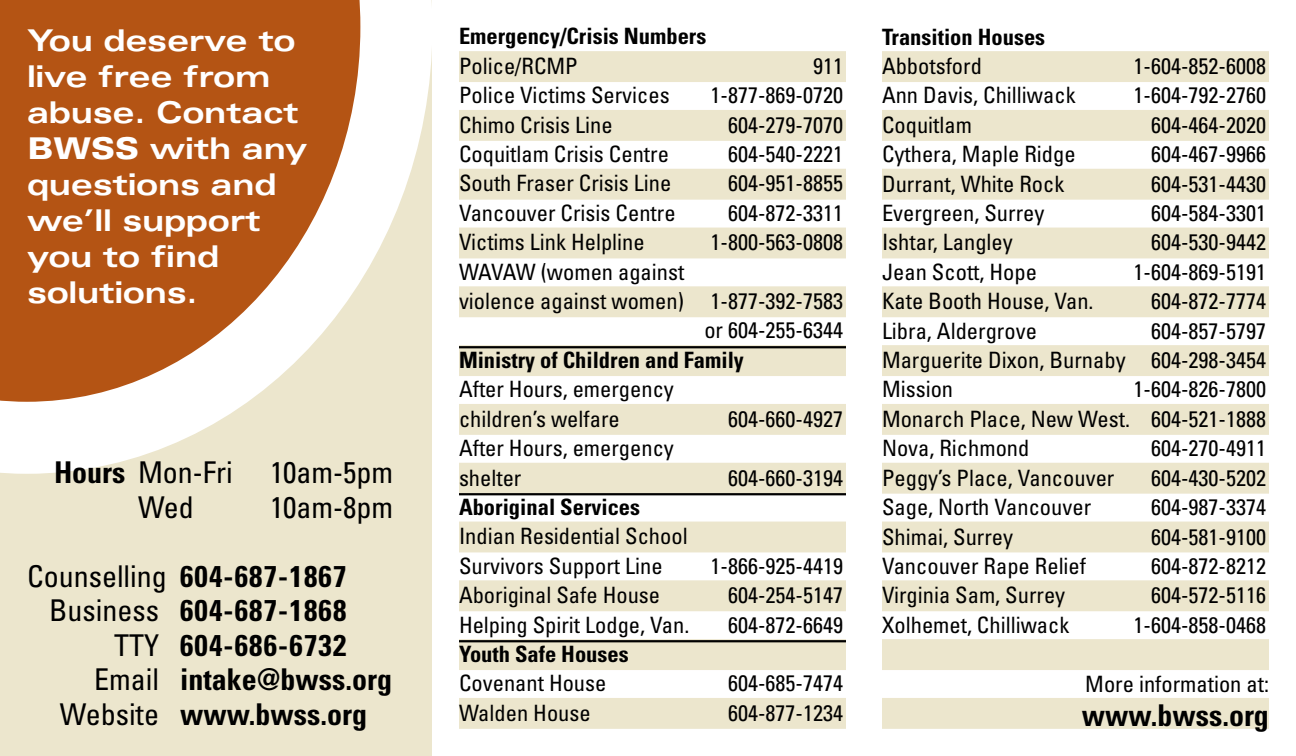
<style>
.page{position:relative;width:1296px;height:756px;background:#fff}
.page>*{position:absolute;margin:0;border:0;box-sizing:border-box;transform-origin:0 0}
.t1{font:700 expanded 30px/36px "Univers";letter-spacing:-.01em;color:#fff}
.t2{font:700 condensed 30px "Univers";letter-spacing:.04em;color:#000}
.t3{font:700 condensed 30px "Univers";color:#000}
.t4{font:condensed 30px/34.5px "Univers";color:#000}
.t5{font:condensed 22.5px/29.4px "Univers";color:#000}
.t6{font:700 condensed 22.5px "Univers";color:#000}
.s1{font-weight:900}
.s2{font-weight:700}
.s3{font-weight:400}
</style>
<div class="page">
<div style="left:459px;top:51px;width:387px;height:31px;background:#ece6cd"></div>
<div style="left:459px;top:110px;width:387px;height:31px;background:#ece6cd"></div>
<div style="left:459px;top:169px;width:387px;height:31px;background:#ece6cd"></div>
<div style="left:459px;top:228px;width:387px;height:30px;background:#ece6cd"></div>
<div style="left:459px;top:286px;width:387px;height:31px;background:#ece6cd"></div>
<div style="left:459px;top:345px;width:387px;height:31px;background:#ece6cd"></div>
<div style="left:459px;top:404px;width:387px;height:31px;background:#ece6cd"></div>
<div style="left:459px;top:463px;width:387px;height:31px;background:#ece6cd"></div>
<div style="left:459px;top:522px;width:387px;height:30px;background:#ece6cd"></div>
<div style="left:459px;top:580px;width:387px;height:31px;background:#ece6cd"></div>
<div style="left:459px;top:639px;width:387px;height:31px;background:#ece6cd"></div>
<div style="left:459px;top:698px;width:387px;height:31px;background:#ece6cd"></div>
<div style="left:0;top:0;width:432px;height:756px;background:#ece6cd"></div>
<div style="left:882px;top:51px;width:387px;height:31px;background:#ece6cd"></div>
<div style="left:882px;top:110px;width:387px;height:31px;background:#ece6cd"></div>
<div style="left:882px;top:169px;width:387px;height:31px;background:#ece6cd"></div>
<div style="left:882px;top:228px;width:387px;height:30px;background:#ece6cd"></div>
<div style="left:882px;top:286px;width:387px;height:31px;background:#ece6cd"></div>
<div style="left:882px;top:345px;width:387px;height:31px;background:#ece6cd"></div>
<div style="left:882px;top:404px;width:387px;height:31px;background:#ece6cd"></div>
<div style="left:882px;top:463px;width:387px;height:31px;background:#ece6cd"></div>
<div style="left:882px;top:522px;width:387px;height:30px;background:#ece6cd"></div>
<div style="left:882px;top:580px;width:387px;height:31px;background:#ece6cd"></div>
<div style="left:882px;top:639px;width:387px;height:31px;background:#ece6cd"></div>
<div style="left:882px;top:698px;width:387px;height:31px;background:#ece6cd"></div>
<hr style="left:459px;top:346px;width:387px;height:2px;background:#000">
<hr style="left:459px;top:493px;width:387px;height:2px;background:#000">
<hr style="left:459px;top:640px;width:387px;height:2px;background:#000">
<svg style="left:0;top:0;width:432px;height:474px"></svg>
<h1 class="t1" style="left:27px;top:22px;width:282px">You deserve to live free from abuse. Contact<br><span class="s1">BWSS</span> with any questions and we’ll support you to find solutions.</h1>
<h1 class="t4" style="left:138px;top:455px;width:257px;text-indent:-84px"><span class="s2">Hours</span> Mon-Fri 10am-5pm<br>Wed</h1>
<h1 class="t4" style="left:270px;top:489px;width:125px">10am-8pm</h1>
<h1 class="t2" style="left:27px;top:558px;width:321px"><span class="s3">Counselling</span> 604-687-1867</h1>
<h1 class="t2" style="left:49px;top:592px;width:299px"><span class="s3">Business</span> 604-687-1868</h1>
<h1 class="t2" style="left:114px;top:627px;width:234px"><span class="s3">TTY</span> 604-686-6732</h1>
<h1 class="t3" style="left:94px;top:661px;width:300px"><span class="s3">Email</span> intake@bwss.org</h1>
<h1 class="t3" style="left:60px;top:696px;width:309px"><span class="s3">Website</span> www.bwss.org</h1>
<p class="t6" style="left:459px;top:23px;width:249px">Emergency/Crisis Numbers</p>
<p class="t5" style="left:459px;top:51px;width:120px">Police/RCMP</p>
<p class="t5" style="left:813px;top:51px;width:31px">911</p>
<p class="t5" style="left:459px;top:80px;width:212px">Police Victims Services</p>
<p class="t5" style="left:711px;top:80px;width:134px">1-877-869-0720</p>
<p class="t5" style="left:459px;top:109px;width:155px">Chimo Crisis Line</p>
<p class="t5" style="left:728px;top:109px;width:116px">604-279-7070</p>
<p class="t5" style="left:459px;top:139px;width:211px">Coquitlam Crisis Centre</p>
<p class="t5" style="left:728px;top:139px;width:116px">604-540-2221</p>
<p class="t5" style="left:459px;top:168px;width:214px">South Fraser Crisis Line</p>
<p class="t5" style="left:728px;top:168px;width:116px">604-951-8855</p>
<p class="t5" style="left:459px;top:198px;width:218px">Vancouver Crisis Centre</p>
<p class="t5" style="left:728px;top:198px;width:116px">604-872-3311</p>
<p class="t5" style="left:459px;top:227px;width:187px">Victims Link Helpline</p>
<p class="t5" style="left:711px;top:227px;width:134px">1-800-563-0808</p>
<p class="t5" style="left:459px;top:256px;width:227px">WAVAW (women against</p>
<p class="t5" style="left:459px;top:286px;width:386px">violence against women) 1-877-392-7583</p>
<p class="t5" style="left:704px;top:315px;width:140px">or 604-255-6344</p>
<p class="t6" style="left:459px;top:346px;width:286px">Ministry of Children and Family</p>
<p class="t5" style="left:459px;top:374px;width:216px">After Hours, emergency children’s welfare</p>
<p class="t5" style="left:728px;top:403px;width:116px">604-660-4927</p>
<p class="t5" style="left:459px;top:433px;width:216px">After Hours, emergency shelter</p>
<p class="t6" style="left:459px;top:493px;width:183px">Aboriginal Services</p>
<p class="t5" style="left:459px;top:521px;width:230px">Indian Residential School<br>Survivors Support Line</p>
<p class="t5" style="left:728px;top:462px;width:116px">604-660-3194</p>
<p class="t5" style="left:711px;top:550px;width:134px">1-866-925-4419</p>
<p class="t5" style="left:459px;top:580px;width:203px">Aboriginal Safe House</p>
<p class="t5" style="left:728px;top:580px;width:116px">604-254-5147</p>
<p class="t5" style="left:459px;top:609px;width:232px">Helping Spirit Lodge, Van.</p>
<p class="t5" style="left:728px;top:609px;width:116px">604-872-6649</p>
<p class="t6" style="left:459px;top:640px;width:171px">Youth Safe Houses</p>
<p class="t5" style="left:459px;top:668px;width:149px">Covenant House</p>
<p class="t5" style="left:728px;top:668px;width:116px">604-685-7474</p>
<p class="t5" style="left:459px;top:697px;width:133px">Walden House</p>
<p class="t5" style="left:728px;top:697px;width:116px">604-877-1234</p>
<p class="t6" style="left:882px;top:23px;width:165px">Transition Houses</p>
<p class="t5" style="left:882px;top:51px;width:101px">Abbotsford</p>
<p class="t5" style="left:1134px;top:51px;width:134px">1-604-852-6008</p>
<p class="t5" style="left:882px;top:80px;width:195px">Ann Davis, Chilliwack</p>
<p class="t5" style="left:1134px;top:80px;width:134px">1-604-792-2760</p>
<p class="t5" style="left:882px;top:110px;width:91px">Coquitlam</p>
<p class="t5" style="left:1151px;top:110px;width:116px">604-464-2020</p>
<p class="t5" style="left:882px;top:139px;width:195px">Cythera, Maple Ridge</p>
<p class="t5" style="left:1151px;top:139px;width:116px">604-467-9966</p>
<p class="t5" style="left:882px;top:168px;width:184px">Durrant, White Rock</p>
<p class="t5" style="left:1151px;top:168px;width:116px">604-531-4430</p>
<p class="t5" style="left:882px;top:198px;width:164px">Evergreen, Surrey</p>
<p class="t5" style="left:1151px;top:198px;width:116px">604-584-3301</p>
<p class="t5" style="left:882px;top:227px;width:132px">Ishtar, Langley</p>
<p class="t5" style="left:1151px;top:227px;width:116px">604-530-9442</p>
<p class="t5" style="left:882px;top:257px;width:157px">Jean Scott, Hope</p>
<p class="t5" style="left:1134px;top:257px;width:134px">1-604-869-5191</p>
<p class="t5" style="left:882px;top:286px;width:213px">Kate Booth House, Van.</p>
<p class="t5" style="left:1151px;top:286px;width:116px">604-872-7774</p>
<p class="t5" style="left:882px;top:315px;width:156px">Libra, Aldergrove</p>
<p class="t5" style="left:882px;top:315px;width:386px;text-align:justify;text-indent:269px">604-857-5797<br>Marguerite Dixon, Burnaby 604-298-3454<br>Mission</p>
<p class="t5" style="left:882px;top:374px;width:386px;text-align:justify;text-indent:252px">1-604-826-7800<br>Monarch Place, New West. 604-521-1888<br>Nova, Richmond</p>
<p class="t5" style="left:1151px;top:433px;width:116px">604-270-4911</p>
<p class="t5" style="left:882px;top:462px;width:234px">Peggy’s Place, Vancouver</p>
<p class="t5" style="left:1151px;top:462px;width:116px">604-430-5202</p>
<p class="t5" style="left:882px;top:492px;width:211px">Sage, North Vancouver</p>
<p class="t5" style="left:1151px;top:492px;width:116px">604-987-3374</p>
<p class="t5" style="left:882px;top:521px;width:133px">Shimai, Surrey</p>
<p class="t5" style="left:1151px;top:521px;width:116px">604-581-9100</p>
<p class="t5" style="left:882px;top:551px;width:206px">Vancouver Rape Relief</p>
<p class="t5" style="left:1151px;top:551px;width:116px">604-872-8212</p>
<p class="t5" style="left:882px;top:580px;width:185px">Virginia Sam, Surrey</p>
<p class="t5" style="left:1151px;top:580px;width:116px">604-572-5116</p>
<p class="t5" style="left:882px;top:609px;width:189px">Xolhemet, Chilliwack</p>
<p class="t5" style="left:1134px;top:609px;width:134px">1-604-858-0468</p>
<p class="t5" style="left:1085px;top:668px;width:185px">More information at:</p>
<h1 class="t3" style="left:1082px;top:697px;width:189px">www.bwss.org</h1>
</div>
